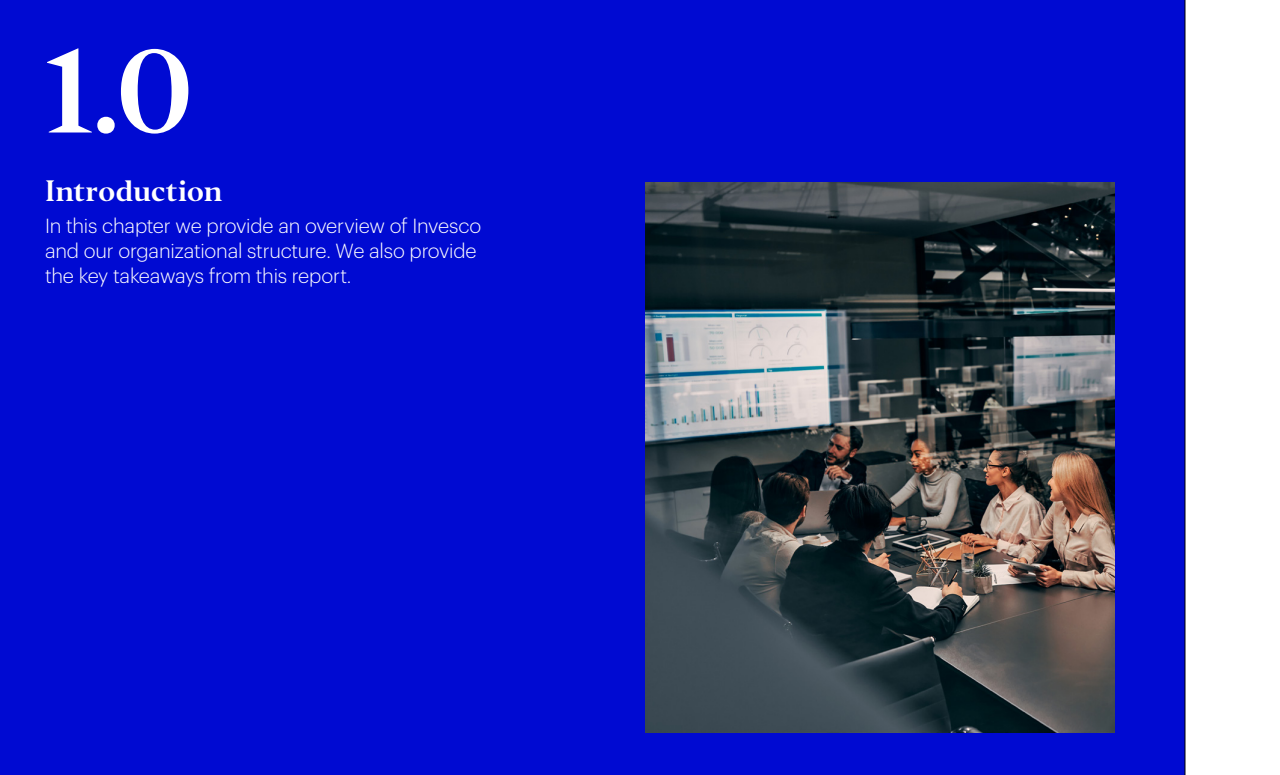
<style>
.page{position:relative;width:1280px;height:775px;background:#fff}
.page>*{position:absolute;margin:0;border:0;box-sizing:border-box;transform-origin:0 0}
.Section_number__H1{font:110px "Invesco Editor";color:#fff}
.Section_name__H1{font:27.5px "Invesco Editor";letter-spacing:-.005em;color:#fff}
.Section_intro_text{font:300 20px/25px "Graphik";letter-spacing:-.01em;color:#fff}
</style>
<div class="page">
<div style="left:0;top:0;width:1185px;height:775px;background:#000ad2"></div>
<hr style="left:1185px;top:0;width:1px;height:775px;background:#000">
<img style="left:645px;top:182px;width:470px;height:550px">
<h1 class="Section_number__H1" style="left:45px;top:21px;width:151px">1.0</h1>
<h1 class="Section_name__H1" style="left:45px;top:173px;width:179px">Introduction</h1>
<p class="Section_intro_text" style="left:45px;top:211px;width:438px">In this chapter we provide an overview of Invesco and our organizational structure. We also provide the key takeaways from this report.</p>
</div>
